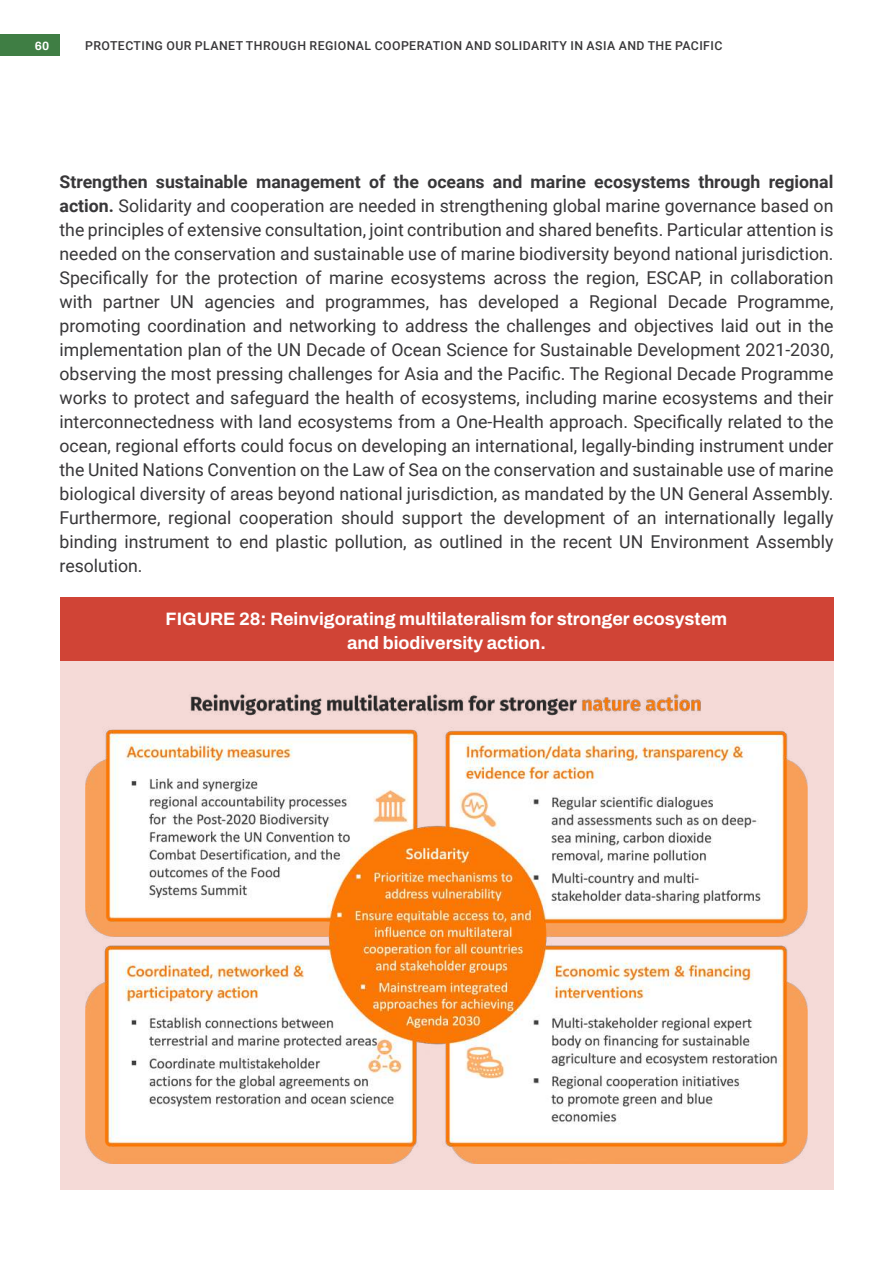
<style>
.page{position:relative;width:893px;height:1263px;background:#fff}
.page>*{position:absolute;margin:0;border:0;box-sizing:border-box;transform-origin:0 0}
.t1{font:700 18px/24px "Archivo";color:#fff;text-align:center}
.t2{font:17.7px/24px "Roboto";color:#383739;text-align:justify}
.t3{font:500 12.3px "Roboto";letter-spacing:.035em;color:#383739}
.t4{font:700 12px "Archivo";color:#fff}
.s1{font-weight:700}
</style>
<div class="page">
<div style="left:0;top:34px;width:60px;height:21px;background:#3f7e44"></div>
<div style="left:60px;top:661px;width:773px;height:528px;background:#f5dad7"></div>
<div style="left:60px;top:597px;width:773px;height:64px;background:#d04436"></div>
<img style="left:85px;top:694px;width:723px;height:470px">
<p class="t4" style="left:35px;top:37px;width:16px">60</p>
<p class="t3" style="left:85px;top:37px;width:639px">PROTECTING OUR PLANET THROUGH REGIONAL COOPERATION AND SOLIDARITY IN ASIA AND THE PACIFIC</p>
<p class="t2" style="left:60px;top:169px;width:775px"><span class="s1">Strengthen sustainable management of the oceans and marine ecosystems through regional action.</span> Solidarity and cooperation are needed in strengthening global marine governance based on the principles of extensive consultation, joint contribution and shared benefits. Particular attention is needed on the conservation and sustainable use of marine biodiversity beyond national jurisdiction.<br>Specifically for the protection of marine ecosystems across the region, ESCAP, in collaboration with partner UN agencies and programmes, has developed a Regional Decade Programme, promoting coordination and networking to address the challenges and objectives laid out in the implementation plan of the UN Decade of Ocean Science for Sustainable Development 2021-2030, observing the most pressing challenges for Asia and the Pacific. The Regional Decade Programme works to protect and safeguard the health of ecosystems, including marine ecosystems and their interconnectedness with land ecosystems from a One-Health approach. Specifically related to the ocean, regional efforts could focus on developing an international, legally-binding instrument under the United Nations Convention on the Law of Sea on the conservation and sustainable use of marine biological diversity of areas beyond national jurisdiction, as mandated by the UN General Assembly.<br>Furthermore, regional cooperation should support the development of an internationally legally binding instrument to end plastic pollution, as outlined in the recent UN Environment Assembly resolution.</p>
<p class="t1" style="left:166px;top:607px;width:563px">FIGURE 28: Reinvigorating multilateralism for stronger ecosystem and biodiversity action.</p>
</div>
